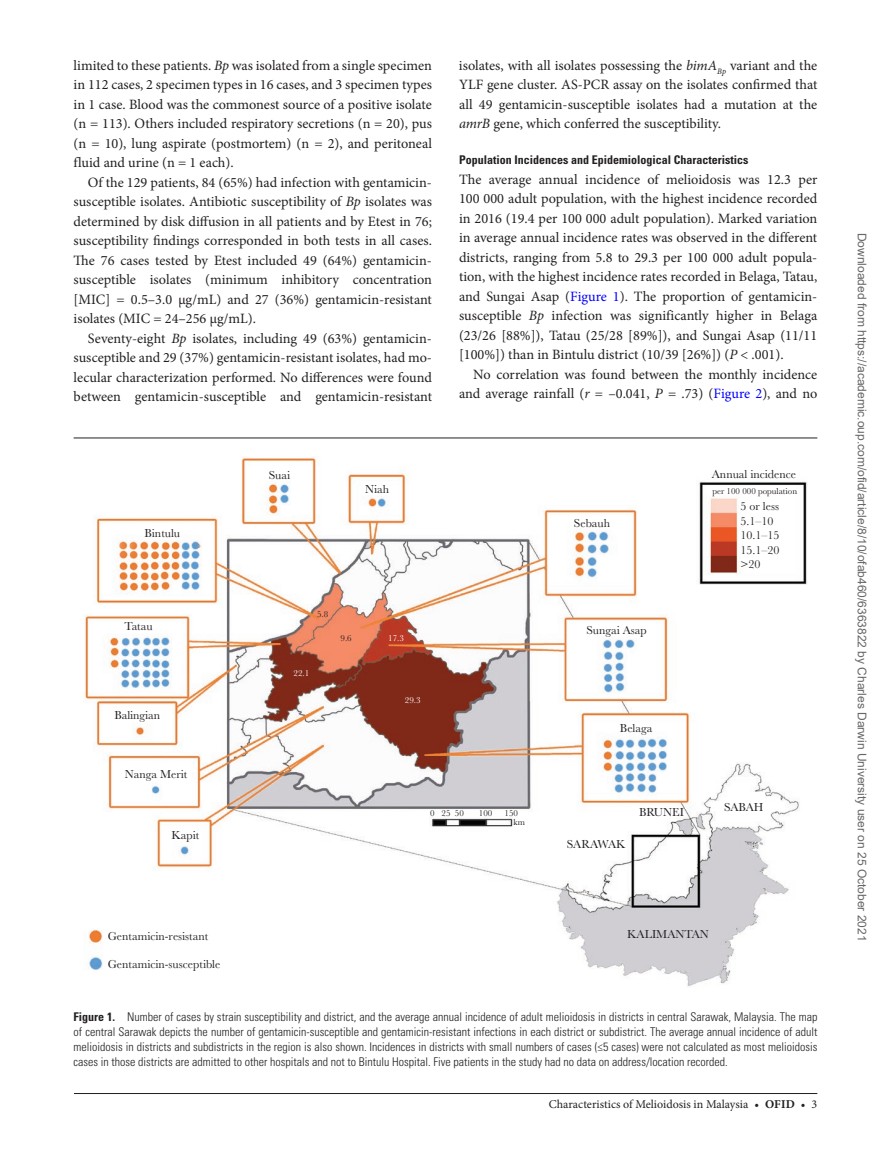
<style>
.page{position:relative;width:891px;height:1174px;background:#fff}
.page>*{position:absolute;margin:0;border:0;box-sizing:border-box;transform-origin:0 0}
.t1{font:14.25px/19.5px "Minion Pro";color:#231f20;text-align:justify}
.t2{font:300 condensed 12px/15px "Univers LT Std";color:#231f20;text-align:justify}
.t3{font:12px/14.5px "Baskerville MT Std";color:#231f20}
.t4{font:12px "Arial";color:#666}
.t5{font:700 condensed 12px "Univers LT Std";color:#231f20}
.t6{font:12px "Minion Pro";color:#231f20}
.t7{font:9px/8.6px "Baskerville MT Std";color:#231f20}
.t8{font:9px "Baskerville MT Std";color:#fff}
.s1{font-style:italic}
.s2{color:#00f}
.s3{font-weight:700}
</style>
<div class="page">
<hr style="left:74px;top:1093px;width:743px;height:1px;background:#231f20">
<hr style="left:74px;top:438px;width:743px;height:1px;background:#231f20">
<img style="left:85px;top:456px;width:722px;height:530px">
<p class="t1" style="left:74px;top:55px;width:360px">limited to these patients. <span class="s1">Bp</span> was isolated from a single specimen in 112 cases, 2 specimen types in 16 cases, and 3 specimen types in 1 case. Blood was the commonest source of a positive isolate (n = 113). Others included respiratory secretions (n = 20), pus (n = 10), lung aspirate (postmortem) (n = 2), and peritoneal fluid and urine (n = 1 each).</p>
<p class="t1" style="left:74px;top:172px;width:360px;text-indent:14px">Of the 129 patients, 84 (65%) had infection with gentamicin&shy;susceptible isolates. Antibiotic susceptibility of <span class="s1">Bp</span> isolates was determined by disk diffusion in all patients and by Etest in 76; susceptibility findings corresponded in both tests in all cases.<br>The 76 cases tested by Etest included 49 (64%) gentamicin&shy;susceptible isolates (minimum inhibitory concentration [MIC] = 0.5–3.0 μg/mL) and 27 (36%) gentamicin-resistant isolates (MIC = 24–256 μg/mL).</p>
<p class="t1" style="left:74px;top:328px;width:360px;text-indent:14px">Seventy-eight <span class="s1">Bp</span> isolates, including 49 (63%) gentamicin&shy;susceptible and 29 (37%) gentamicin-resistant isolates, had mo&shy;lecular characterization performed. No differences were found between gentamicin-susceptible and gentamicin-resistant</p>
<p class="t3" style="left:145px;top:526px;width:37px">Bintulu</p>
<p class="t3" style="left:124px;top:619px;width:30px">Tatau</p>
<p class="t3" style="left:114px;top:708px;width:47px">Balingian</p>
<p class="t3" style="left:125px;top:767px;width:64px">Nanga Merit</p>
<p class="t3" style="left:269px;top:468px;width:23px">Suai</p>
<p class="t3" style="left:365px;top:482px;width:25px">Niah</p>
<p class="t7" style="left:317px;top:610px;width:13px">5.8</p>
<p class="t8" style="left:294px;top:668px;width:17px">22.1</p>
<p class="t7" style="left:341px;top:634px;width:13px">9.6</p>
<p class="t8" style="left:388px;top:633px;width:17px">17.3</p>
<p class="t8" style="left:405px;top:695px;width:17px">29.3</p>
<p class="t1" style="left:459px;top:55px;width:360px">isolates, with all isolates possessing the <span class="s1">bimA</span><sub>Bp</sub> variant and the YLF gene cluster. AS-PCR assay on the isolates confirmed that all 49 gentamicin-susceptible isolates had a mutation at the <span class="s1">amrB</span> gene, which conferred the susceptibility.</p>
<p class="t5" style="left:459px;top:153px;width:291px">Population Incidences and Epidemiological Characteristics</p>
<p class="t1" style="left:459px;top:169px;width:360px">The average annual incidence of melioidosis was 12.3 per 100 000 adult population, with the highest incidence recorded in 2016 (19.4 per 100 000 adult population). Marked variation in average annual incidence rates was observed in the different districts, ranging from 5.8 to 29.3 per 100 000 adult popula&shy;tion, with the highest incidence rates recorded in Belaga, Tatau, and Sungai Asap (<span class="s2">Figure 1</span>). The proportion of gentamicin&shy;susceptible <span class="s1">Bp</span> infection was significantly higher in Belaga (23/26 [88%]), Tatau (25/28 [89%]), and Sungai Asap (11/11 [100%]) than in Bintulu district (10/39 [26%]) (<span class="s1">P</span> &lt; .001).</p>
<p class="t1" style="left:459px;top:364px;width:360px;text-align:right">No correlation was found between the monthly incidence and average rainfall (<span class="s1">r</span> = –0.041, <span class="s1">P</span> = .73) (<span class="s2">Figure 2</span>), and no</p>
<p class="t3" style="left:574px;top:516px;width:38px">Sebauh</p>
<p class="t3" style="left:586px;top:623px;width:62px">Sungai Asap</p>
<p class="t3" style="left:620px;top:721px;width:34px">Belaga</p>
<p class="t3" style="left:712px;top:467px;width:86px">Annual incidence</p>
<p class="t3" style="left:741px;top:499px;width:40px">5 or less</p>
<p class="t7" style="left:712px;top:486px;width:86px">per 100 000 population</p>
<p class="t3" style="left:741px;top:514px;width:41px">5.1–10<br>10.1–15<br>15.1–20 &gt;20</p>
<p class="t3" style="left:172px;top:828px;width:29px">Kapit</p>
<p class="t3" style="left:108px;top:929px;width:102px">Gentamicin-resistant</p>
<p class="t3" style="left:108px;top:957px;width:114px">Gentamicin-susceptible</p>
<p class="t7" style="left:430px;top:809px;width:35px">0 25 50</p>
<p class="t7" style="left:479px;top:809px;width:15px">100</p>
<p class="t7" style="left:514px;top:809px;width:13px;text-indent:-9px">150 km</p>
<p class="t3" style="left:567px;top:836px;width:60px">SARAWAK</p>
<p class="t3" style="left:639px;top:805px;width:46px">BRUNEI</p>
<p class="t3" style="left:724px;top:800px;width:41px">SABAH</p>
<p class="t3" style="left:627px;top:927px;width:83px">KALIMANTAN</p>
<p class="t2" style="left:74px;top:1010px;width:745px"><span class="s3">Figure 1.</span> Number of cases by strain susceptibility and district, and the average annual incidence of adult melioidosis in districts in central Sarawak, Malaysia. The map of central Sarawak depicts the number of gentamicin-susceptible and gentamicin-resistant infections in each district or subdistrict. The average annual incidence of adult melioidosis in districts and subdistricts in the region is also shown. Incidences in districts with small numbers of cases (≤5 cases) were not calculated as most melioidosis cases in those districts are admitted to other hospitals and not to Bintulu Hospital. Five patients in the study had no data on address/location recorded.</p>
<p class="t6" style="left:549px;top:1096px;width:270px">Characteristics of Melioidosis in Malaysia • <span class="s3">ofid</span> • 3</p>
<p class="t4" style="left:866px;top:233px;width:710px;rotate:90deg">Downloaded from https://academic.oup.com/ofid/article/8/10/ofab460/6363822 by Charles Darwin University user on 25 October 2021</p>
</div>
